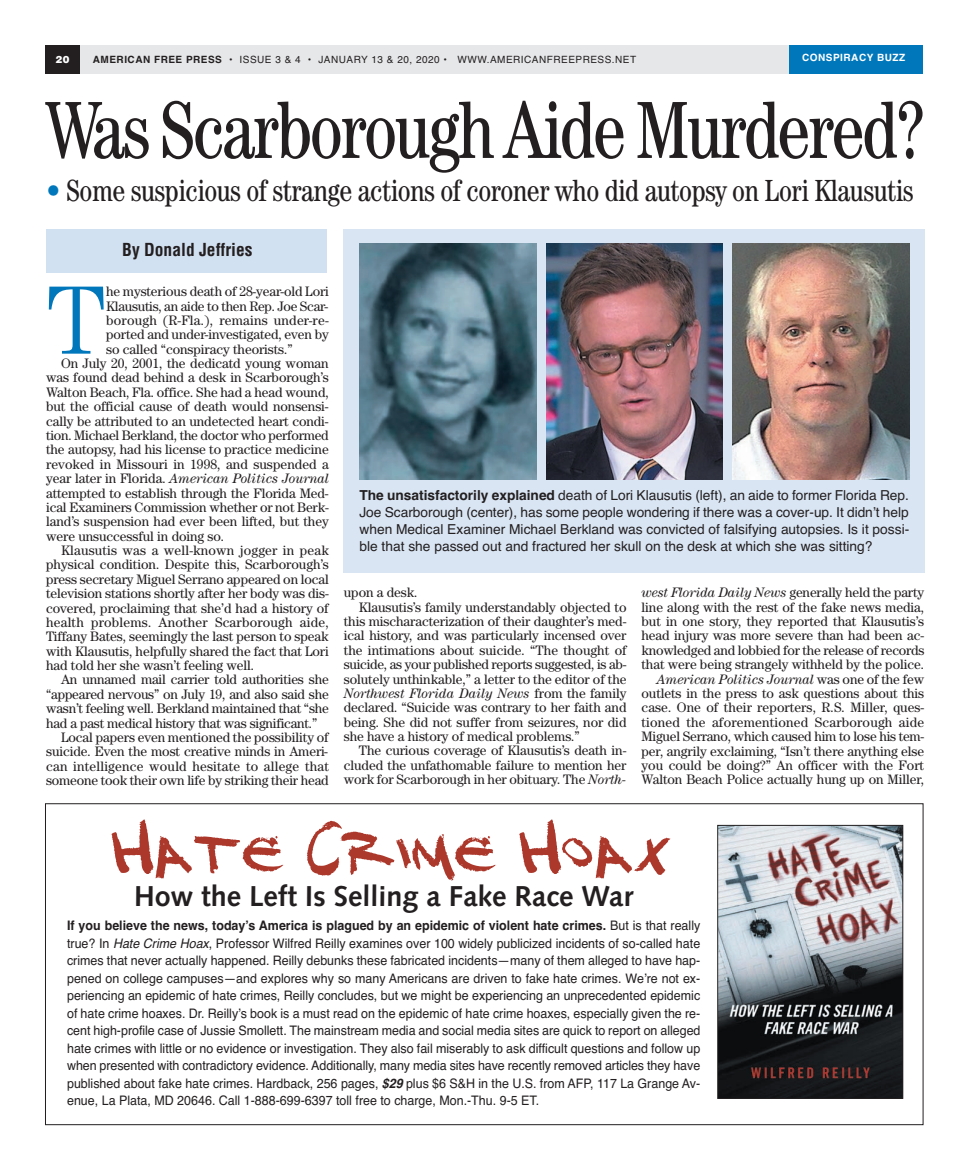
<style>
.page{position:relative;width:968px;height:1170px;background:#fff}
.page>*{position:absolute;margin:0;border:0;box-sizing:border-box;transform-origin:0 0}
.t1{font:300 97.38px "Century";color:#07b}
.t2{font:condensed 81.25px "Century";letter-spacing:-.035em;color:#231f20;scale:.92 1}
.t3{font:condensed 30.62px "Century";letter-spacing:-.015em;color:#231f20;scale:.95 1}
.t4{font:700 28.75px "Syntax";color:#231f20}
.t5{font:700 condensed 17.5px "Helvetica";color:#231f20}
.t6{font:13.75px/14.4px "Century";letter-spacing:-.005em;color:#231f20;text-align:right}
.t7{font:13.75px/16.9px "Helvetica";color:#231f20;text-align:justify}
.t8{font:13.75px "Century";letter-spacing:.015em;color:#231f20}
.t9{font:italic 13.75px "Century";letter-spacing:-.005em;color:#231f20}
.t10{font:13.12px/17.5px "Helvetica";color:#231f20;text-align:justify;scale:.95 1}
.t11{font:10px "Helvetica";letter-spacing:.05em;color:#231f20}
.t12{font:700 10px "Helvetica";letter-spacing:.05em;color:#fff}
.t13{font:900 10px "Helvetica";color:#fff}
.s1{font-weight:700}
.s2{color:#07b}
.s3{font-style:normal}
.s4{font-style:italic}
.s5{font-weight:700;font-style:italic}
</style>
<div class="page">
<div style="left:45px;top:45px;width:878px;height:28px;background:#e6e7e9"></div>
<div style="left:45px;top:45px;width:35px;height:28px;background:#231f20"></div>
<div style="left:789px;top:45px;width:134px;height:28px;background:#07b"></div>
<div style="left:46px;top:229px;width:281px;height:44px;background:#d2e1f2"></div>
<div style="left:343px;top:229px;width:581px;height:344px;background:#d9e5f3"></div>
<img style="left:719px;top:827px;width:182px;height:270px">
<div style="left:717px;top:825px;width:186px;height:274px;border:1px solid #231f20"></div>
<svg style="left:112px;top:819px;width:558px;height:61px"></svg>
<img style="left:359px;top:244px;width:177px;height:235px">
<img style="left:546px;top:244px;width:176px;height:235px">
<img style="left:732px;top:244px;width:177px;height:235px">
<p class="t13" style="left:56px;top:52px;width:15px">20</p>
<p class="t11" style="left:93px;top:55px;width:545px"><span class="s1">AMERICAN FREE PRESS</span> • ISSUE 3 &amp; 4 • JANUARY 13 &amp; 20, 2020 • WWW.AMERICANFREEPRESS.NET</p>
<p class="t12" style="left:802px;top:54px;width:105px">CONSPIRACY BUZZ</p>
<h2 class="t2" style="left:46px;top:82px;width:956px">Was Scarborough Aide Murdered?</h2>
<h3 class="t3" style="left:46px;top:173px;width:914px"><span class="s2">•</span> Some suspicious of strange actions of coroner who did autopsy on Lori Klausutis</h3>
<p class="t5" style="left:122px;top:239px;width:132px">By Donald Jeffries</p>
<h1 class="t1" style="left:46px;top:264px;width:62px">T</h1>
<p class="t6" style="left:106px;top:284px;width:224px">he mysterious death of 28-year-old Lori</p>
<p class="t6" style="left:106px;top:298px;width:223px">Klausutis, an aide to then Rep. Joe Scar-</p>
<p class="t8" style="left:106px;top:312px;width:224px">borough (R-Fla.), remains under-re-</p>
<p class="t6" style="left:106px;top:327px;width:224px">ported and under-investigated, even by</p>
<p class="t6" style="left:106px;top:342px;width:188px">so called “conspiracy theorists.”</p>
<p class="t6" style="left:61px;top:356px;width:269px">On July 20, 2001, the dedicatd young woman</p>
<p class="t6" style="left:46px;top:370px;width:284px">was found dead behind a desk in Scarborough’s</p>
<p class="t6" style="left:46px;top:385px;width:284px">Walton Beach, Fla. office. She had a head wound,</p>
<p class="t6" style="left:46px;top:399px;width:284px">but the official cause of death would nonsensi-</p>
<p class="t6" style="left:46px;top:413px;width:284px">cally be attributed to an undetected heart condi-</p>
<p class="t6" style="left:46px;top:428px;width:284px">tion. Michael Berkland, the doctor who performed</p>
<p class="t6" style="left:46px;top:442px;width:284px">the autopsy, had his license to practice medicine</p>
<p class="t6" style="left:46px;top:457px;width:284px">revoked in Missouri in 1998, and suspended a</p>
<p class="t9" style="left:46px;top:471px;width:284px"><span class="s3">year later in Florida.</span> American Politics Journal</p>
<p class="t6" style="left:46px;top:485px;width:284px">attempted to establish through the Florida Med-</p>
<p class="t6" style="left:46px;top:500px;width:284px">ical Examiners Commission whether or not Berk-</p>
<p class="t6" style="left:46px;top:514px;width:284px">land’s suspension had ever been lifted, but they</p>
<p class="t6" style="left:46px;top:529px;width:180px">were unsuccessful in doing so.</p>
<p class="t8" style="left:61px;top:542px;width:269px">Klausutis was a well-known jogger in peak</p>
<p class="t6" style="left:46px;top:557px;width:284px">physical condition. Despite this, Scarborough’s</p>
<p class="t6" style="left:46px;top:572px;width:284px">press secretary Miguel Serrano appeared on local</p>
<p class="t6" style="left:46px;top:586px;width:284px">television stations shortly after her body was dis-</p>
<p class="t6" style="left:46px;top:600px;width:284px">covered, proclaiming that she’d had a history of</p>
<p class="t8" style="left:46px;top:614px;width:284px">health problems. Another Scarborough aide,</p>
<p class="t6" style="left:46px;top:629px;width:284px">Tiffany Bates, seemingly the last person to speak</p>
<p class="t6" style="left:46px;top:644px;width:284px">with Klausutis, helpfully shared the fact that Lori</p>
<p class="t6" style="left:46px;top:658px;width:210px">had told her she wasn’t feeling well.</p>
<p class="t6" style="left:61px;top:672px;width:269px">An unnamed mail carrier told authorities she</p>
<p class="t6" style="left:46px;top:687px;width:284px">“appeared nervous” on July 19, and also said she</p>
<p class="t6" style="left:46px;top:701px;width:284px">wasn’t feeling well. Berkland maintained that “she</p>
<p class="t6" style="left:46px;top:715px;width:273px">had a past medical history that was significant.”</p>
<p class="t6" style="left:61px;top:730px;width:269px">Local papers even mentioned the possibility of</p>
<p class="t6" style="left:46px;top:744px;width:283px">suicide. Even the most creative minds in Ameri-</p>
<p class="t8" style="left:46px;top:758px;width:284px">can intelligence would hesitate to allege that</p>
<p class="t6" style="left:46px;top:773px;width:284px">someone took their own life by striking their head</p>
<p class="t7" style="left:359px;top:488px;width:551px"><span class="s1">The unsatisfactorily explained</span> death of Lori Klausutis (left), an aide to former Florida Rep.<br>Joe Scarborough (center), has some people wondering if there was a cover-up. It didn’t help when Medical Examiner Michael Berkland was convicted of falsifying autopsies. Is it possi&shy;ble that she passed out and fractured her skull on the desk at which she was sitting?</p>
<p class="t6" style="left:344px;top:585px;width:75px">upon a desk.</p>
<p class="t6" style="left:359px;top:599px;width:269px">Klausutis’s family understandably objected to</p>
<p class="t6" style="left:344px;top:614px;width:284px">this mischaracterization of their daughter’s med-</p>
<p class="t6" style="left:344px;top:628px;width:284px">ical history, and was particularly incensed over</p>
<p class="t6" style="left:344px;top:643px;width:284px">the intimations about suicide. “The thought of</p>
<p class="t6" style="left:344px;top:657px;width:284px">suicide, as your published reports suggested, is ab-</p>
<p class="t6" style="left:344px;top:671px;width:284px">solutely unthinkable,” a letter to the editor of the</p>
<p class="t9" style="left:344px;top:685px;width:284px">Northwest Florida Daily News <span class="s3">from the family</span></p>
<p class="t6" style="left:344px;top:700px;width:284px">declared. “Suicide was contrary to her faith and</p>
<p class="t6" style="left:344px;top:715px;width:284px">being. She did not suffer from seizures, nor did</p>
<p class="t6" style="left:344px;top:729px;width:237px">she have a history of medical problems.”</p>
<p class="t6" style="left:359px;top:743px;width:269px">The curious coverage of Klausutis’s death in-</p>
<p class="t6" style="left:344px;top:758px;width:284px">cluded the unfathomable failure to mention her</p>
<p class="t6" style="left:344px;top:772px;width:284px">work for Scarborough in her obituary. The <span class="s4">North-</span></p>
<p class="t6" style="left:641px;top:585px;width:284px"><span class="s4">west Florida Daily News</span> generally held the party line along with the rest of the fake news media, but in one story, they reported that Klausutis’s head injury was more severe than had been ac&shy;knowledged and lobbied for the release of records that were being strangely withheld by the police.<br><span class="s4">American Politics Journal</span> was one of the few outlets in the press to ask questions about this case. One of their reporters, R.S. Miller, ques&shy;tioned the aforementioned Scarborough aide Miguel Serrano, which caused him to lose his tem&shy;per, angrily exclaiming, “Isn’t there anything else you could be doing?” An officer with the Fort Walton Beach Police actually hung up on Miller,</p>
<h3 class="t4" style="left:134px;top:880px;width:500px">How the Left Is Selling a Fake Race War</h3>
<p class="t10" style="left:67px;top:918px;width:668px"><span class="s1">If you believe the news, today’s America is plagued by an epidemic of violent hate crimes.</span> But is that really true? In <span class="s4">Hate Crime Hoax</span>, Professor Wilfred Reilly examines over 100 widely publicized incidents of so-called hate crimes that never actually happened. Reilly debunks these fabricated incidents—many of them alleged to have hap&shy;pened on college campuses—and explores why so many Americans are driven to fake hate crimes. We’re not ex&shy;periencing an epidemic of hate crimes, Reilly concludes, but we might be experiencing an unprecedented epidemic of hate crime hoaxes. Dr. Reilly’s book is a must read on the epidemic of hate crime hoaxes, especially given the re&shy;cent high-profile case of Jussie Smollett. The mainstream media and social media sites are quick to report on alleged hate crimes with little or no evidence or investigation. They also fail miserably to ask difficult questions and follow up when presented with contradictory evidence. Additionally, many media sites have recently removed articles they have published about fake hate crimes. Hardback, 256 pages, <span class="s5">$29</span> plus $6 S&amp;H in the U.S. from AFP, 117 La Grange Av&shy;enue, La Plata, MD 20646. Call 1-888-699-6397 toll free to charge, Mon.-Thu. 9-5 ET.</p>
</div>
